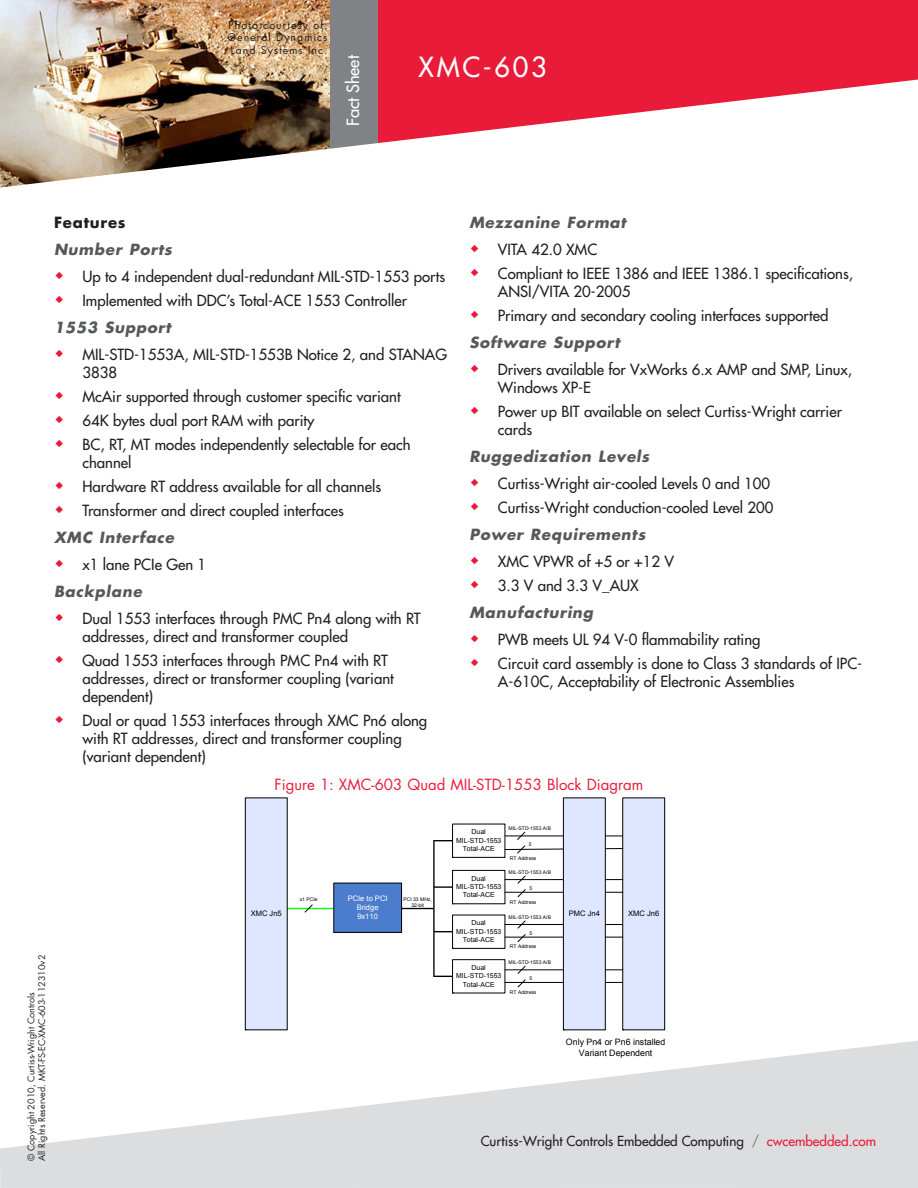
<style>
.page{position:relative;width:918px;height:1188px;background:#fff}
.page>*{position:absolute;margin:0;border:0;box-sizing:border-box;transform-origin:0 0}
.t1{font:500 27px "Futura Std";letter-spacing:.1em;color:#fff}
.t2{font:500 16.5px "Futura Std";color:#fff}
.Bullet{font:500 15px/18px "Futura Std";color:#231f20}
.Sub-Headlines{font:italic 700 15px "Futura Std";letter-spacing:.05em;color:#57585a}
.Figure___Table_Headi{font:15px "Futura Std";color:#e91b38}
.Headlines{font:700 15px "Futura Std";letter-spacing:.05em;color:#231f20}
.t3{font:500 13.5px "Futura Std";color:#231f20}
.t4{font:10.5px "Futura Std";letter-spacing:.1em;color:#231f20}
.t5{font:9px "Futura Std";color:#231f20}
.t6{font:8.85px/10.6px "Arial";color:#000;text-align:center}
.t7{font:7.5px/9.1px "Arial";color:#fff;text-align:center}
.t8{font:7.5px "Arial";color:#000}
.t9{font:6.9px/8.2px "Arial";color:#000;text-align:center}
.t10{font:4.95px/6px "Arial";letter-spacing:.005em;color:#000;text-align:center}
.s1{color:#808285}
.s2{color:#e91b38}
</style>
<div class="page">
<svg style="left:378px;top:0;width:540px;height:143px;fill:#e91b38"></svg>
<div style="left:330px;top:0;width:48px;height:149px;background:#808285"></div>
<svg style="left:0;top:1041px;width:918px;height:147px;fill:#dcdddf"></svg>
<img style="left:0;top:0;width:330px;height:188px">
<svg style="left:434px;top:976px;width:18px;height:1px"></svg>
<svg style="left:435px;top:931px;width:17px;height:1px"></svg>
<hr style="left:434px;top:886px;width:25px;height:2px;background:#000">
<svg style="left:434px;top:840px;width:18px;height:1px"></svg>
<div style="left:452px;top:824px;width:53px;height:34px;border:1px solid #000"></div>
<div style="left:245px;top:798px;width:42px;height:232px;background:#dee7ff"></div>
<div style="left:245px;top:798px;width:42px;height:232px;border:1px solid #000"></div>
<div style="left:452px;top:959px;width:53px;height:34px;border:1px solid #000"></div>
<div style="left:452px;top:915px;width:53px;height:34px;border:1px solid #000"></div>
<div style="left:453px;top:870px;width:52px;height:34px;background:#fff"></div>
<div style="left:452px;top:870px;width:53px;height:34px;border:1px solid #000"></div>
<svg style="left:285px;top:904px;width:49px;height:9px"></svg>
<div style="left:334px;top:883px;width:68px;height:49px;background:#4c7dcc"></div>
<div style="left:334px;top:883px;width:68px;height:50px;border:1px solid #000"></div>
<hr style="left:402px;top:908px;width:32px;height:1px;background:#000">
<hr style="left:433px;top:841px;width:2px;height:135px;background:#000">
<div style="left:623px;top:798px;width:42px;height:232px;background:#dee7ff"></div>
<div style="left:623px;top:798px;width:42px;height:232px;border:1px solid #000"></div>
<svg style="left:505px;top:832px;width:118px;height:22px"></svg>
<hr style="left:505px;top:879px;width:118px;height:1px;background:#000">
<hr style="left:505px;top:892px;width:118px;height:1px;background:#000">
<svg style="left:517px;top:875px;width:9px;height:22px"></svg>
<hr style="left:505px;top:924px;width:118px;height:1px;background:#000">
<hr style="left:505px;top:937px;width:118px;height:1px;background:#000">
<svg style="left:517px;top:920px;width:9px;height:22px"></svg>
<hr style="left:505px;top:970px;width:118px;height:1px;background:#000">
<hr style="left:505px;top:982px;width:118px;height:1px;background:#000">
<svg style="left:517px;top:966px;width:9px;height:22px"></svg>
<div style="left:563px;top:798px;width:42px;height:232px;background:#dee7ff"></div>
<div style="left:563px;top:798px;width:43px;height:232px;border:1px solid #000"></div>
<p class="t4" style="left:229px;top:18px;width:100px">Photo courtesy of:</p>
<p class="t4" style="left:228px;top:31px;width:101px">General Dynamics</p>
<p class="t4" style="left:231px;top:43px;width:98px">Land Systems Inc.</p>
<p class="t2" style="left:343px;top:126px;width:72px;rotate:-90deg">Fact Sheet</p>
<p class="t1" style="left:418px;top:50px;width:130px">XMC-603</p>
<p class="Headlines" style="left:54px;top:213px;width:73px">Features</p>
<p class="Sub-Headlines" style="left:54px;top:240px;width:120px">Number Ports</p>
<p class="Bullet" style="left:82px;top:268px;width:364px">Up to 4 independent dual-redundant MIL-STD-1553 ports</p>
<p class="Bullet" style="left:82px;top:292px;width:326px">Implemented with DDC’s Total-ACE 1553 Controller</p>
<p class="Sub-Headlines" style="left:54px;top:318px;width:119px">1553 Support</p>
<p class="Bullet" style="left:82px;top:346px;width:366px">MIL-STD-1553A, MIL-STD-1553B Notice 2, and STANAG<br>3838</p>
<p class="Bullet" style="left:82px;top:388px;width:320px">McAir supported through customer specific variant</p>
<p class="Bullet" style="left:82px;top:412px;width:234px">64K bytes dual port RAM with parity</p>
<p class="Bullet" style="left:82px;top:436px;width:330px">BC, RT, MT modes independently selectable for each channel</p>
<p class="Bullet" style="left:82px;top:478px;width:300px">Hardware RT address available for all channels</p>
<p class="Bullet" style="left:82px;top:502px;width:263px">Transformer and direct coupled interfaces</p>
<p class="Sub-Headlines" style="left:54px;top:528px;width:122px">XMC Interface</p>
<p class="Bullet" style="left:82px;top:556px;width:125px">x1 lane PCIe Gen 1</p>
<p class="Sub-Headlines" style="left:54px;top:582px;width:90px">Backplane</p>
<p class="Bullet" style="left:82px;top:610px;width:340px">Dual 1553 interfaces through PMC Pn4 along with RT addresses, direct and transformer coupled</p>
<p class="Bullet" style="left:82px;top:652px;width:313px">Quad 1553 interfaces through PMC Pn4 with RT addresses, direct or transformer coupling (variant dependent)</p>
<p class="Bullet" style="left:82px;top:712px;width:346px">Dual or quad 1553 interfaces through XMC Pn6 along with RT addresses, direct and transformer coupling (variant dependent)</p>
<p class="Sub-Headlines" style="left:469px;top:212px;width:158px">Mezzanine Format</p>
<p class="Bullet" style="left:498px;top:241px;width:101px">VITA 42.0 XMC</p>
<p class="Bullet" style="left:498px;top:265px;width:357px">Compliant to IEEE 1386 and IEEE 1386.1 specifications,<br>ANSI/VITA 20-2005</p>
<p class="Bullet" style="left:498px;top:307px;width:332px">Primary and secondary cooling interfaces supported</p>
<p class="Sub-Headlines" style="left:469px;top:332px;width:152px">Software Support</p>
<p class="Bullet" style="left:498px;top:361px;width:356px">Drivers available for VxWorks 6.x AMP and SMP, Linux,<br>Windows XP-E</p>
<p class="Bullet" style="left:498px;top:403px;width:346px">Power up BIT available on select Curtiss-Wright carrier cards</p>
<p class="Sub-Headlines" style="left:469px;top:446px;width:181px">Ruggedization Levels</p>
<p class="Bullet" style="left:498px;top:475px;width:274px">Curtiss-Wright air-cooled Levels 0 and 100</p>
<p class="Bullet" style="left:498px;top:499px;width:277px">Curtiss-Wright conduction-cooled Level 200</p>
<p class="Sub-Headlines" style="left:469px;top:524px;width:178px">Power Requirements</p>
<p class="Bullet" style="left:498px;top:553px;width:178px">XMC VPWR of +5 or +12 V</p>
<p class="Bullet" style="left:498px;top:577px;width:143px">3.3 V and 3.3 V_AUX</p>
<p class="Sub-Headlines" style="left:469px;top:602px;width:125px">Manufacturing</p>
<p class="Bullet" style="left:498px;top:631px;width:264px">PWB meets UL 94 V-0 flammability rating</p>
<p class="Bullet" style="left:498px;top:655px;width:366px">Circuit card assembly is done to Class 3 standards of IPC-<br>A-610C, Acceptability of Electronic Assemblies</p>
<p class="t5" style="left:36px;top:1161px;width:208px;rotate:-90deg">All Rights Reserved. MKT-FS-EC-XMC-603-112310v2</p>
<p class="t5" style="left:25px;top:1161px;width:170px;rotate:-90deg">© Copyright 2010, Curtiss-Wright Controls</p>
<p class="Figure___Table_Headi" style="left:275px;top:775px;width:370px">Figure 1: XMC-603 Quad MIL-STD-1553 Block Diagram</p>
<p class="t9" style="left:456px;top:828px;width:47px">Dual<br>MIL-STD-1553<br>Total-ACE</p>
<p class="t10" style="left:509px;top:826px;width:44px">MIL-STD-1553 A/B</p>
<p class="t10" style="left:529px;top:842px;width:4px">5</p>
<p class="t10" style="left:509px;top:869px;width:44px">MIL-STD-1553 A/B</p>
<p class="t10" style="left:510px;top:899px;width:28px">RT Address</p>
<p class="t10" style="left:510px;top:855px;width:28px">RT Address</p>
<p class="t9" style="left:456px;top:874px;width:47px">Dual<br>MIL-STD-1553<br>Total-ACE</p>
<p class="t10" style="left:529px;top:885px;width:4px">5</p>
<p class="t10" style="left:509px;top:914px;width:44px">MIL-STD-1553 A/B</p>
<p class="t10" style="left:510px;top:944px;width:28px">RT Address</p>
<p class="t10" style="left:300px;top:896px;width:19px">x1 PCIe</p>
<p class="t7" style="left:348px;top:894px;width:41px">PCIe to PCI<br>Bridge<br>9x110</p>
<p class="t10" style="left:403px;top:896px;width:30px">PCI 33 MHz,<br>32-bit</p>
<p class="t8" style="left:251px;top:909px;width:33px">XMC Jn5</p>
<p class="t8" style="left:569px;top:909px;width:33px">PMC Jn4</p>
<p class="t8" style="left:628px;top:909px;width:33px">XMC Jn6</p>
<p class="t9" style="left:456px;top:919px;width:47px">Dual<br>MIL-STD-1553<br>Total-ACE</p>
<p class="t10" style="left:529px;top:930px;width:4px">5</p>
<p class="t10" style="left:509px;top:959px;width:44px">MIL-STD-1553 A/B</p>
<p class="t10" style="left:510px;top:989px;width:28px">RT Address</p>
<p class="t9" style="left:456px;top:964px;width:47px">Dual<br>MIL-STD-1553<br>Total-ACE</p>
<p class="t10" style="left:529px;top:976px;width:4px">5</p>
<p class="t6" style="left:566px;top:1037px;width:101px">Only Pn4 or Pn6 installed<br>Variant Dependent</p>
<p class="t3" style="left:481px;top:1133px;width:397px">Curtiss-Wright Controls Embedded Computing <span class="s1">/</span> <span class="s2">cwcembedded.com</span></p>
</div>
